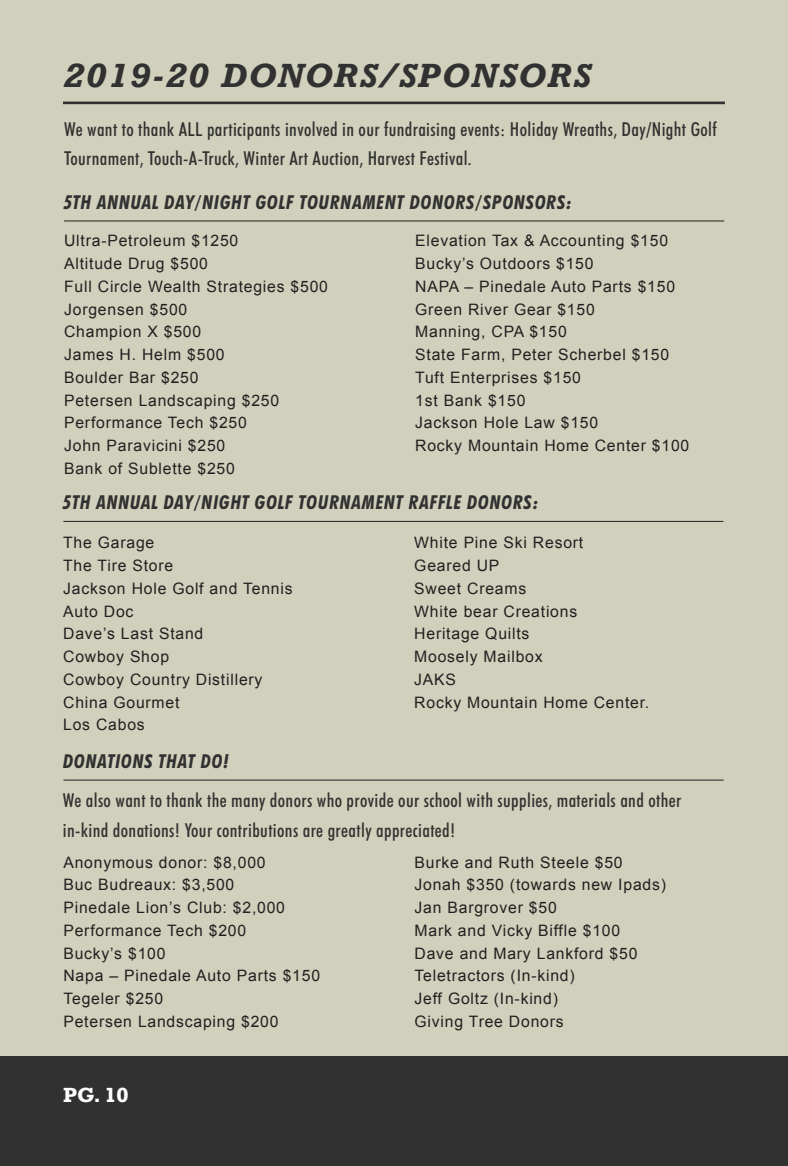
<style>
.page{position:relative;width:788px;height:1166px;background:#fff}
.page>*{position:absolute;margin:0;border:0;box-sizing:border-box;transform-origin:0 0}
.t1{font:italic 700 31.5px "Rockwell";letter-spacing:.06em;color:#313131}
.t2{font:500 condensed 19.25px/29.8px "Futura BT";letter-spacing:.02em;color:#313131}
.t3{font:italic 700 condensed 19.25px "Futura BT";letter-spacing:.04em;color:#313131}
.t4{font:700 19.25px "Rockwell";color:#fff}
.t5{font:15.75px "Arial";letter-spacing:.05em;color:#231f20}
</style>
<div class="page">
<div style="left:0;top:0;width:788px;height:1056px;background:#d1d0bc"></div>
<div style="left:0;top:1056px;width:788px;height:110px;background:#313131"></div>
<hr style="left:63px;top:102px;width:661px;height:2px;background:#313131">
<hr style="left:64px;top:220px;width:660px;height:1px;background:#231f20">
<hr style="left:63px;top:779px;width:660px;height:1px;background:#231f20">
<hr style="left:63px;top:521px;width:660px;height:1px;background:#231f20">
<p class="t1" style="left:64px;top:55px;width:528px">2019-20 DONORS/SPONSORS</p>
<p class="t2" style="left:64px;top:114px;width:654px">We want to thank ALL participants involved in our fundraising events: Holiday Wreaths, Day/Night Golf<br>Tournament, Touch-A-Truck, Winter Art Auction, Harvest Festival.</p>
<p class="t3" style="left:64px;top:190px;width:509px">5TH ANNUAL DAY/NIGHT GOLF TOURNAMENT DONORS/SPONSORS:</p>
<p class="t5" style="left:64px;top:230px;width:176px">Ultra-Petroleum $1250</p>
<p class="t5" style="left:64px;top:253px;width:145px">Altitude Drug $500</p>
<p class="t5" style="left:64px;top:276px;width:265px">Full Circle Wealth Strategies $500</p>
<p class="t5" style="left:64px;top:299px;width:125px">Jorgensen $500</p>
<p class="t5" style="left:64px;top:321px;width:139px">Champion X $500</p>
<p class="t5" style="left:64px;top:344px;width:162px">James H. Helm $500</p>
<p class="t5" style="left:64px;top:367px;width:136px">Boulder Bar $250</p>
<p class="t5" style="left:64px;top:390px;width:217px">Petersen Landscaping $250</p>
<p class="t5" style="left:64px;top:412px;width:184px">Performance Tech $250</p>
<p class="t5" style="left:64px;top:435px;width:163px">John Paravicini $250</p>
<p class="t5" style="left:64px;top:458px;width:172px">Bank of Sublette $250</p>
<p class="t5" style="left:415px;top:230px;width:254px">Elevation Tax &amp; Accounting $150</p>
<p class="t5" style="left:415px;top:253px;width:180px">Bucky’s Outdoors $150</p>
<p class="t5" style="left:415px;top:276px;width:261px">NAPA – Pinedale Auto Parts $150</p>
<p class="t5" style="left:415px;top:299px;width:181px">Green River Gear $150</p>
<p class="t5" style="left:415px;top:321px;width:153px">Manning, CPA $150</p>
<p class="t5" style="left:415px;top:344px;width:255px">State Farm, Peter Scherbel $150</p>
<p class="t5" style="left:415px;top:367px;width:167px">Tuft Enterprises $150</p>
<p class="t5" style="left:415px;top:390px;width:112px">1st Bank $150</p>
<p class="t5" style="left:415px;top:412px;width:184px">Jackson Hole Law $150</p>
<p class="t5" style="left:415px;top:435px;width:275px">Rocky Mountain Home Center $100</p>
<p class="t3" style="left:63px;top:491px;width:477px">5TH ANNUAL DAY/NIGHT GOLF TOURNAMENT RAFFLE DONORS:</p>
<p class="t5" style="left:63px;top:532px;width:93px">The Garage</p>
<p class="t5" style="left:63px;top:555px;width:112px">The Tire Store</p>
<p class="t5" style="left:63px;top:578px;width:231px">Jackson Hole Golf and Tennis</p>
<p class="t5" style="left:63px;top:600px;width:72px">Auto Doc</p>
<p class="t5" style="left:63px;top:623px;width:142px">Dave’s Last Stand</p>
<p class="t5" style="left:63px;top:646px;width:107px">Cowboy Shop</p>
<p class="t5" style="left:63px;top:669px;width:201px">Cowboy Country Distillery</p>
<p class="t5" style="left:63px;top:691px;width:118px">China Gourmet</p>
<p class="t5" style="left:63px;top:714px;width:83px">Los Cabos</p>
<p class="t5" style="left:414px;top:532px;width:170px">White Pine Ski Resort</p>
<p class="t5" style="left:414px;top:555px;width:87px">Geared UP</p>
<p class="t5" style="left:414px;top:578px;width:113px">Sweet Creams</p>
<p class="t5" style="left:414px;top:600px;width:164px">White bear Creations</p>
<p class="t5" style="left:414px;top:623px;width:117px">Heritage Quilts</p>
<p class="t5" style="left:414px;top:646px;width:130px">Moosely Mailbox</p>
<p class="t5" style="left:414px;top:669px;width:43px">JAKS</p>
<p class="t5" style="left:414px;top:691px;width:236px">Rocky Mountain Home Center.</p>
<p class="t3" style="left:63px;top:749px;width:167px">DONATIONS THAT DO!</p>
<p class="t2" style="left:63px;top:785px;width:620px">We also want to thank the many donors who provide our school with supplies, materials and other</p>
<p class="t2" style="left:63px;top:815px;width:394px">in-kind donations! Your contributions are greatly appreciated!</p>
<p class="t5" style="left:63px;top:851px;width:204px">Anonymous donor: $8,000</p>
<p class="t5" style="left:63px;top:874px;width:172px">Buc Budreaux: $3,500</p>
<p class="t5" style="left:63px;top:897px;width:223px">Pinedale Lion’s Club: $2,000</p>
<p class="t5" style="left:63px;top:920px;width:184px">Performance Tech $200</p>
<p class="t5" style="left:63px;top:942px;width:104px">Bucky’s $100</p>
<p class="t5" style="left:63px;top:965px;width:258px">Napa – Pinedale Auto Parts $150</p>
<p class="t5" style="left:63px;top:988px;width:101px">Tegeler $250</p>
<p class="t5" style="left:63px;top:1011px;width:217px">Petersen Landscaping $200</p>
<p class="t4" style="left:63px;top:1082px;width:67px">PG. 10</p>
<p class="t5" style="left:414px;top:851px;width:210px">Burke and Ruth Steele $50</p>
<p class="t5" style="left:414px;top:874px;width:253px">Jonah $350 (towards new Ipads)</p>
<p class="t5" style="left:414px;top:897px;width:144px">Jan Bargrover $50</p>
<p class="t5" style="left:414px;top:920px;width:207px">Mark and Vicky Biffle $100</p>
<p class="t5" style="left:414px;top:942px;width:224px">Dave and Mary Lankford $50</p>
<p class="t5" style="left:414px;top:965px;width:162px">Teletractors (In-kind)</p>
<p class="t5" style="left:414px;top:988px;width:145px">Jeff Goltz (In-kind)</p>
<p class="t5" style="left:414px;top:1011px;width:151px">Giving Tree Donors</p>
</div>
